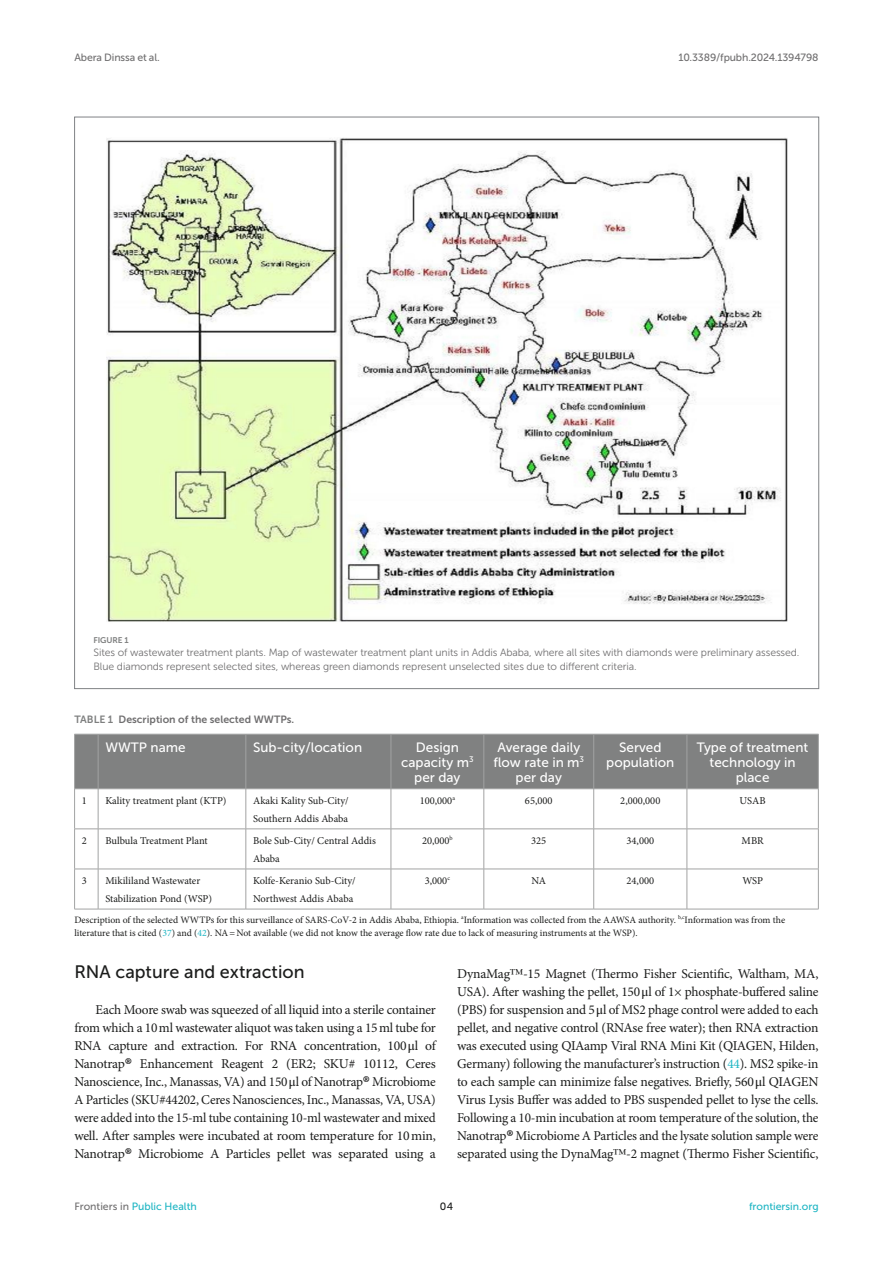
<style>
.page{position:relative;width:893px;height:1263px;background:#fff}
.page>*{position:absolute;margin:0;border:0;box-sizing:border-box;transform-origin:0 0}
.HEAD_2{font:18px "Museo Sans 500";color:#1b1c1b}
.TEXT_FLUSH{font:13.5px/18px "Minion Pro";letter-spacing:-.015em;color:#1b1c1b;text-align:justify}
.TB_CH{font:13.5px/15px "Museo Sans 500";color:#fff;text-align:center}
.TB_TX{font:10.5px/18px "Minion Pro";color:#1b1c1b}
.FIG_LEG{font:10.5px/13.5px "Museo Sans 300";letter-spacing:-.01em;color:#706f70}
.t1{font:10.5px "Museo Sans 500";letter-spacing:-.015em;color:#706f70}
.t2{font:10.5px "Museo Sans 500";color:#1db5c3}
.TT{font:10.5px "Museo Sans 700";color:#706f70}
.t3{font:10.5px "Museo Sans 500";color:#1b1c1b}
.TFN{font:9.75px/13.5px "Minion Pro";letter-spacing:-.005em;color:#1b1c1b}
.FIG_HD{font:8.25px "Museo Sans 700";letter-spacing:-.01em;color:#7e7f7f}
.s1{color:#7e7f7f}
.s2{color:#1db5c3}
.s3{font-family:"STIX General"}
.s4{font-size:22.5px;color:#000}
.s5{font-family:"STIX"}
.s6{color:#706f70}
</style>
<div class="page">
<img style="left:106px;top:138px;width:682px;height:484px">
<hr style="left:594px;top:869px;width:93px;height:1px;background:#a2a3a3">
<hr style="left:594px;top:909px;width:93px;height:1px;background:#a2a3a3">
<hr style="left:593px;top:829px;width:1px;height:40px;background:#a2a3a3">
<hr style="left:484px;top:869px;width:110px;height:1px;background:#a2a3a3">
<hr style="left:593px;top:869px;width:1px;height:40px;background:#a2a3a3">
<hr style="left:484px;top:909px;width:110px;height:1px;background:#a2a3a3">
<hr style="left:484px;top:829px;width:1px;height:40px;background:#a2a3a3">
<hr style="left:391px;top:869px;width:93px;height:1px;background:#a2a3a3">
<hr style="left:484px;top:869px;width:1px;height:40px;background:#a2a3a3">
<hr style="left:391px;top:909px;width:93px;height:1px;background:#a2a3a3">
<hr style="left:391px;top:829px;width:1px;height:40px;background:#a2a3a3">
<hr style="left:246px;top:869px;width:145px;height:1px;background:#a2a3a3">
<hr style="left:391px;top:869px;width:1px;height:40px;background:#a2a3a3">
<hr style="left:246px;top:909px;width:145px;height:1px;background:#a2a3a3">
<hr style="left:246px;top:829px;width:1px;height:40px;background:#a2a3a3">
<hr style="left:98px;top:869px;width:148px;height:1px;background:#a2a3a3">
<hr style="left:246px;top:869px;width:1px;height:40px;background:#a2a3a3">
<hr style="left:98px;top:909px;width:148px;height:1px;background:#a2a3a3">
<hr style="left:687px;top:829px;width:1px;height:40px;background:#a2a3a3">
<hr style="left:818px;top:829px;width:1px;height:40px;background:#a2a3a3">
<hr style="left:687px;top:869px;width:131px;height:1px;background:#a2a3a3">
<hr style="left:687px;top:869px;width:1px;height:40px;background:#a2a3a3">
<hr style="left:818px;top:869px;width:1px;height:40px;background:#a2a3a3">
<hr style="left:687px;top:909px;width:131px;height:1px;background:#a2a3a3">
<hr style="left:74px;top:829px;width:1px;height:40px;background:#a2a3a3">
<hr style="left:98px;top:829px;width:1px;height:40px;background:#a2a3a3">
<svg style="left:75px;top:869px;width:23px;height:1px"></svg>
<hr style="left:74px;top:869px;width:1px;height:40px;background:#a2a3a3">
<hr style="left:98px;top:869px;width:1px;height:40px;background:#a2a3a3">
<svg style="left:74px;top:909px;width:24px;height:1px"></svg>
<hr style="left:818px;top:734px;width:1px;height:54px;background:#a2a3a3">
<div style="left:74px;top:734px;width:744px;height:55px;background:#808181"></div>
<hr style="left:98px;top:829px;width:148px;height:1px;background:#a2a3a3">
<hr style="left:246px;top:789px;width:1px;height:40px;background:#a2a3a3">
<hr style="left:246px;top:829px;width:145px;height:1px;background:#a2a3a3">
<hr style="left:391px;top:789px;width:1px;height:40px;background:#a2a3a3">
<hr style="left:391px;top:829px;width:93px;height:1px;background:#a2a3a3">
<hr style="left:484px;top:789px;width:1px;height:40px;background:#a2a3a3">
<hr style="left:484px;top:829px;width:110px;height:1px;background:#a2a3a3">
<hr style="left:593px;top:789px;width:1px;height:40px;background:#a2a3a3">
<hr style="left:594px;top:829px;width:93px;height:1px;background:#a2a3a3">
<hr style="left:687px;top:789px;width:1px;height:40px;background:#a2a3a3">
<hr style="left:818px;top:789px;width:1px;height:40px;background:#a2a3a3">
<hr style="left:687px;top:829px;width:131px;height:1px;background:#a2a3a3">
<hr style="left:74px;top:789px;width:1px;height:40px;background:#a2a3a3">
<hr style="left:98px;top:789px;width:1px;height:40px;background:#a2a3a3">
<svg style="left:75px;top:829px;width:23px;height:1px"></svg>
<p class="t1" style="left:74px;top:51px;width:87px">Abera Dinssa et al.</p>
<p class="t1" style="left:678px;top:51px;width:142px">10.3389/fpubh.2024.1394798</p>
<p class="FIG_HD" style="left:94px;top:635px;width:37px">FIGURE 1</p>
<p class="FIG_LEG" style="left:94px;top:646px;width:707px">Sites of wastewater treatment plants. Map of wastewater treatment plant units in Addis Ababa, where all sites with diamonds were preliminary assessed.<br>Blue diamonds represent selected sites, whereas green diamonds represent unselected sites due to different criteria.</p>
<p class="TT" style="left:74px;top:714px;width:221px"><span class="s1">TABLE 1</span> Description of the selected WWTPs.</p>
<p class="TB_CH" style="left:105px;top:739px;width:82px">WWTP name</p>
<p class="TB_CH" style="left:253px;top:739px;width:111px">Sub-city/location</p>
<p class="TB_CH" style="left:401px;top:739px;width:74px">Design capacity m<sup>3 </sup>per day</p>
<p class="TB_CH" style="left:493px;top:739px;width:92px">Average daily flow rate in m<sup>3 </sup>per day</p>
<p class="TB_CH" style="left:606px;top:739px;width:70px">Served population</p>
<p class="TB_CH" style="left:697px;top:739px;width:113px">Type of treatment technology in place</p>
<p class="TB_TX" style="left:82px;top:791px;width:7px">1</p>
<p class="TB_TX" style="left:105px;top:791px;width:123px">Kality treatment plant (KTP)</p>
<p class="TB_TX" style="left:253px;top:791px;width:97px">Akaki Kality Sub-City/<br>Southern Addis Ababa</p>
<p class="TB_TX" style="left:420px;top:791px;width:37px">100,000<sup>a</sup></p>
<p class="TB_TX" style="left:525px;top:791px;width:29px">65,000</p>
<p class="TB_TX" style="left:620px;top:791px;width:42px">2,000,000</p>
<p class="TB_TX" style="left:740px;top:791px;width:28px">USAB</p>
<p class="TB_TX" style="left:82px;top:831px;width:7px">2</p>
<p class="TB_TX" style="left:105px;top:831px;width:104px">Bulbula Treatment Plant</p>
<p class="TB_TX" style="left:253px;top:831px;width:124px">Bole Sub-City/ Central Addis<br>Ababa</p>
<p class="TB_TX" style="left:422px;top:831px;width:32px">20,000<sup>b</sup></p>
<p class="TB_TX" style="left:531px;top:831px;width:17px">325</p>
<p class="TB_TX" style="left:626px;top:831px;width:29px">34,000</p>
<p class="TB_TX" style="left:742px;top:831px;width:24px">MBR</p>
<p class="TB_TX" style="left:82px;top:871px;width:7px">3</p>
<p class="TB_TX" style="left:105px;top:871px;width:108px">Mikililand Wastewater<br>Stabilization Pond (WSP)</p>
<p class="TB_TX" style="left:253px;top:871px;width:104px">Kolfe-Keranio Sub-City/<br>Northwest Addis Ababa</p>
<p class="TB_TX" style="left:425px;top:871px;width:27px">3,000<sup>c</sup></p>
<p class="TB_TX" style="left:531px;top:871px;width:16px">NA</p>
<p class="TB_TX" style="left:626px;top:871px;width:29px">24,000</p>
<p class="TB_TX" style="left:742px;top:871px;width:22px">WSP</p>
<p class="TFN" style="left:74px;top:913px;width:712px">Description of the selected WWTPs for this surveillance of SARS-CoV-2 in Addis Ababa, Ethiopia. <sup>a</sup>Information was collected from the AAWSA authority. <sup>b,c</sup>Information was from the literature that is cited (<span class="s2">37</span>) and (<span class="s2">42</span>). NA=Not available (we did not know the average flow rate due to lack of measuring instruments at the WSP).</p>
<p class="HEAD_2" style="left:74px;top:962px;width:232px">RNA capture and extraction</p>
<p class="TEXT_FLUSH" style="left:74px;top:1001px;width:363px;text-indent:21px">Each Moore swab was squeezed of all liquid into a sterile container from which a 10ml wastewater aliquot was taken using a 15ml tube for RNA capture and extraction. For RNA concentration, 100<span class="s3">μ</span>l of Nanotrap<span class="s4">®</span> Enhancement Reagent 2 (ER2; SKU# 10112, Ceres Nanoscience, Inc., Manassas, VA) and 150<span class="s3">μ</span>l of Nanotrap<span class="s4">®</span> Microbiome A Particles (SKU#44202, Ceres Nanosciences, Inc., Manassas, VA, USA) were added into the 15-ml tube containing 10-ml wastewater and mixed well. After samples were incubated at room temperature for 10min, Nanotrap<span class="s4">®</span> Microbiome A Particles pellet was separated using a</p>
<p class="TEXT_FLUSH" style="left:457px;top:965px;width:363px">DynaMag<span class="s5">™</span>-15 Magnet (Thermo Fisher Scientific, Waltham, MA, USA). After washing the pellet, 150<span class="s3">μ</span>l of 1× phosphate-buffered saline (PBS) for suspension and 5<span class="s3">μ</span>l of MS2 phage control were added to each pellet, and negative control (RNAse free water); then RNA extraction was executed using QIAamp Viral RNA Mini Kit (QIAGEN, Hilden, Germany) following the manufacturer’s instruction (<span class="s2">44</span>). MS2 spike-in to each sample can minimize false negatives. Briefly, 560<span class="s3">μ</span>l QIAGEN Virus Lysis Buffer was added to PBS suspended pellet to lyse the cells.<br>Following a 10-min incubation at room temperature of the solution, the Nanotrap<span class="s4">®</span> Microbiome A Particles and the lysate solution sample were separated using the DynaMag<span class="s5">™</span>-2 magnet (Thermo Fisher Scientific,</p>
<p class="t2" style="left:74px;top:1200px;width:124px"><span class="s6">Frontiers in</span> Public Health</p>
<p class="t3" style="left:440px;top:1200px;width:15px">04</p>
<p class="t2" style="left:749px;top:1200px;width:71px">frontiersin.org</p>
</div>
